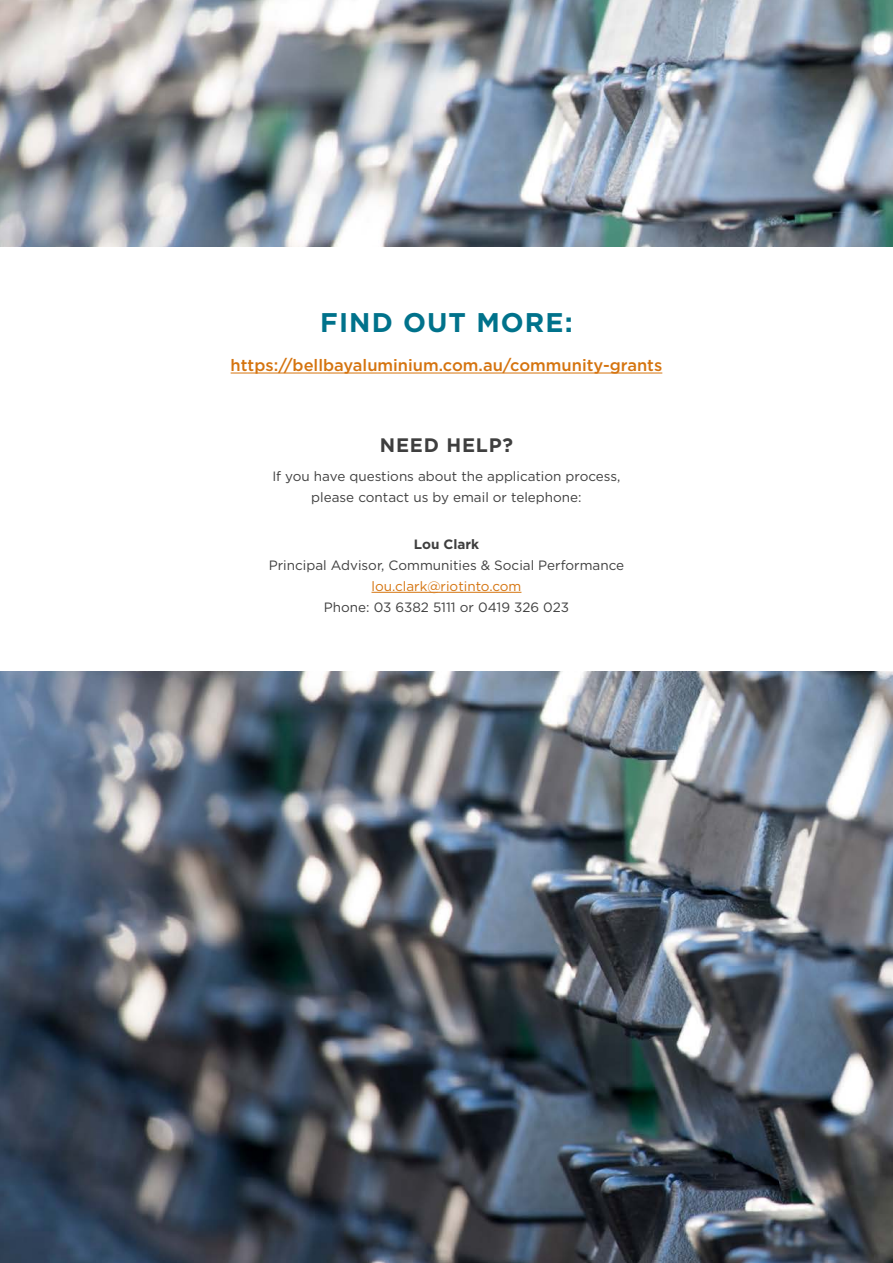
<style>
.page{position:relative;width:893px;height:1263px;background:#fff}
.page>*{position:absolute;margin:0;border:0;box-sizing:border-box;transform-origin:0 0}
.t1{font:700 27px "Gotham";letter-spacing:.04em;color:#00728b}
.t2{font:700 19.5px "Gotham";letter-spacing:.04em;color:#3f3f3f}
.t3{font:500 16.5px "Gotham";color:#d5740f}
.t4{font:13.5px/21px "Gotham";color:#3f3f3f;text-align:center}
.t5{font:13.5px "Gotham";color:#d5740f}
.t6{font:700 13.5px "Gotham";color:#3f3f3f}
</style>
<div class="page">
<img style="left:0;top:0;width:893px;height:1263px">
<div style="left:0;top:247px;width:893px;height:423px;background:#fff"></div>
<hr style="left:231px;top:373px;width:431px;height:1px;background:#d5740f">
<hr style="left:371px;top:592px;width:150px;height:1px;background:#d5740f">
<h1 class="t1" style="left:320px;top:304px;width:254px">FIND OUT MORE:</h1>
<p class="t3" style="left:231px;top:355px;width:433px">https://bellbayaluminium.com.au/community-grants</p>
<h2 class="t2" style="left:380px;top:432px;width:135px">NEED HELP?</h2>
<p class="t4" style="left:272px;top:466px;width:350px">If you have questions about the application process, please contact us by email or telephone:</p>
<p class="t6" style="left:414px;top:535px;width:67px">Lou Clark</p>
<p class="t4" style="left:269px;top:554px;width:357px">Principal Advisor, Communities &amp; Social Performance</p>
<p class="t5" style="left:371px;top:577px;width:151px">lou.clark@riotinto.com</p>
<p class="t4" style="left:324px;top:596px;width:247px">Phone: 03 6382 5111 or 0419 326 023</p>
</div>
